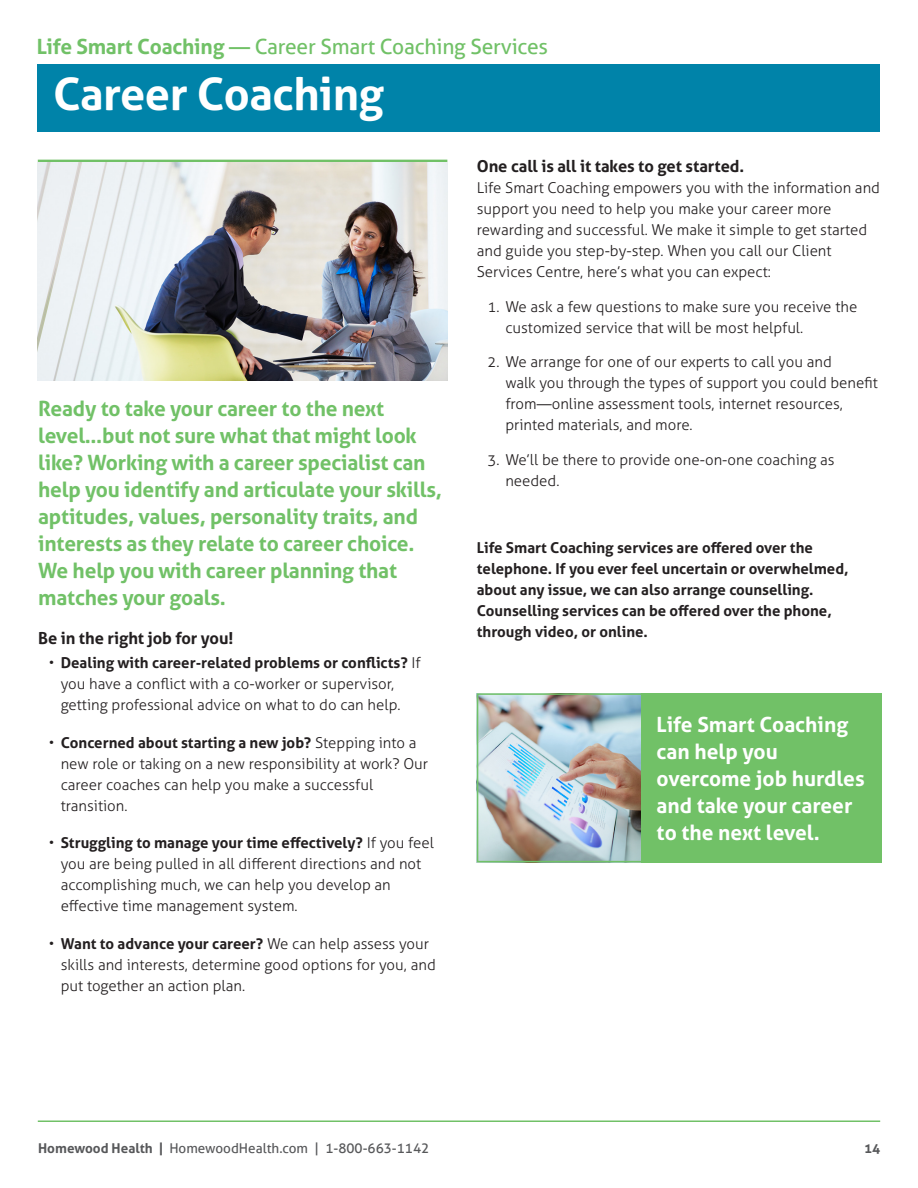
<style>
.page{position:relative;width:918px;height:1188px;background:#fff}
.page>*{position:absolute;margin:0;border:0;box-sizing:border-box;transform-origin:0 0}
.BodyCopy{font:700 45px "Aller";letter-spacing:-.01em;color:#fff}
.BodyCopy-2{font:700 21px/27px "Aller";letter-spacing:-.01em;color:#71c167}
.BodyCopy-3{font:700 21px/27px "Aller";color:#fff}
.Byline{font:21px "Aller";letter-spacing:-.01em;color:#71c167}
.BodyCopy-4{font:700 16.5px "Aller";letter-spacing:-.005em;color:#231f20}
.BodyCopy-5{font:300 15px/21px "Aller";color:#231f20}
.BodyCopy-6{font:700 15px/21px "Aller";color:#242021}
.t1{font:13.5px "Aller";color:#57585a}
.t2{font:700 13.5px "Aller";color:#57585a}
.s1{font-weight:700}
</style>
<div class="page">
<hr style="left:38px;top:1120px;width:842px;height:2px;background:#71c167">
<div style="left:38px;top:64px;width:842px;height:68px;background:#0083a9"></div>
<hr style="left:38px;top:160px;width:409px;height:3px;background:#71c167">
<img style="left:480px;top:696px;width:160px;height:163px">
<div style="left:477px;top:693px;width:166px;height:169px;border:2px solid #71c167"></div>
<img style="left:38px;top:163px;width:409px;height:217px">
<div style="left:642px;top:693px;width:240px;height:169px;background:#71c167"></div>
<p class="Byline" style="left:37px;top:34px;width:513px"><span class="s1">Life Smart Coaching</span> — Career Smart Coaching Services</p>
<p class="BodyCopy" style="left:53px;top:67px;width:332px">Career Coaching</p>
<p class="BodyCopy-2" style="left:38px;top:395px;width:405px">Ready to take your career to the next level…but not sure what that might look like? Working with a career specialist can help you identify and articulate your skills, aptitudes, values, personality traits, and interests as they relate to career choice.<br>We help you with career planning that matches your goals.</p>
<p class="BodyCopy-4" style="left:38px;top:628px;width:197px">Be in the right job for you!</p>
<p class="BodyCopy-5" style="left:61px;top:652px;width:362px;text-indent:-12px">• <span class="s1">Dealing with career-related problems or conflicts?</span> If you have a conflict with a co-worker or supervisor, getting professional advice on what to do can help.</p>
<p class="BodyCopy-5" style="left:61px;top:732px;width:369px;text-indent:-12px">• <span class="s1">Concerned about starting a new job?</span> Stepping into a new role or taking on a new responsibility at work? Our career coaches can help you make a successful transition.</p>
<p class="BodyCopy-5" style="left:61px;top:832px;width:375px;text-indent:-12px">• <span class="s1">Struggling to manage your time effectively?</span> If you feel you are being pulled in all different directions and not accomplishing much, we can help you develop an effective time management system.</p>
<p class="BodyCopy-5" style="left:61px;top:933px;width:377px;text-indent:-12px">• <span class="s1">Want to advance your career?</span> We can help assess your skills and interests, determine good options for you, and put together an action plan.</p>
<p class="BodyCopy-4" style="left:477px;top:156px;width:269px">One call is all it takes to get started.</p>
<p class="BodyCopy-5" style="left:477px;top:177px;width:405px">Life Smart Coaching empowers you with the information and support you need to help you make your career more rewarding and successful. We make it simple to get started and guide you step-by-step. When you call our Client Services Centre, here’s what you can expect:</p>
<p class="BodyCopy-5" style="left:505px;top:296px;width:353px;text-indent:-18px">1. We ask a few questions to make sure you receive the customized service that will be most helpful.</p>
<p class="BodyCopy-5" style="left:505px;top:351px;width:374px;text-indent:-18px">2. We arrange for one of our experts to call you and<br>walk you through the types of support you could benefit from—online assessment tools, internet resources, printed materials, and more.</p>
<p class="BodyCopy-5" style="left:505px;top:449px;width:331px;text-indent:-18px">3. We’ll be there to provide one-on-one coaching as needed.</p>
<p class="BodyCopy-6" style="left:477px;top:537px;width:373px">Life Smart Coaching services are offered over the telephone. If you ever feel uncertain or overwhelmed, about any issue, we can also arrange counselling.<br>Counselling services can be offered over the phone, through video, or online.</p>
<p class="BodyCopy-3" style="left:657px;top:711px;width:210px">Life Smart Coaching can help you overcome job hurdles and take your career to the next level.</p>
<p class="t1" style="left:38px;top:1140px;width:392px"><span class="s1">Homewood Health |</span> HomewoodHealth.com | 1-800-663-1142</p>
<p class="t2" style="left:864px;top:1140px;width:18px">14</p>
</div>
